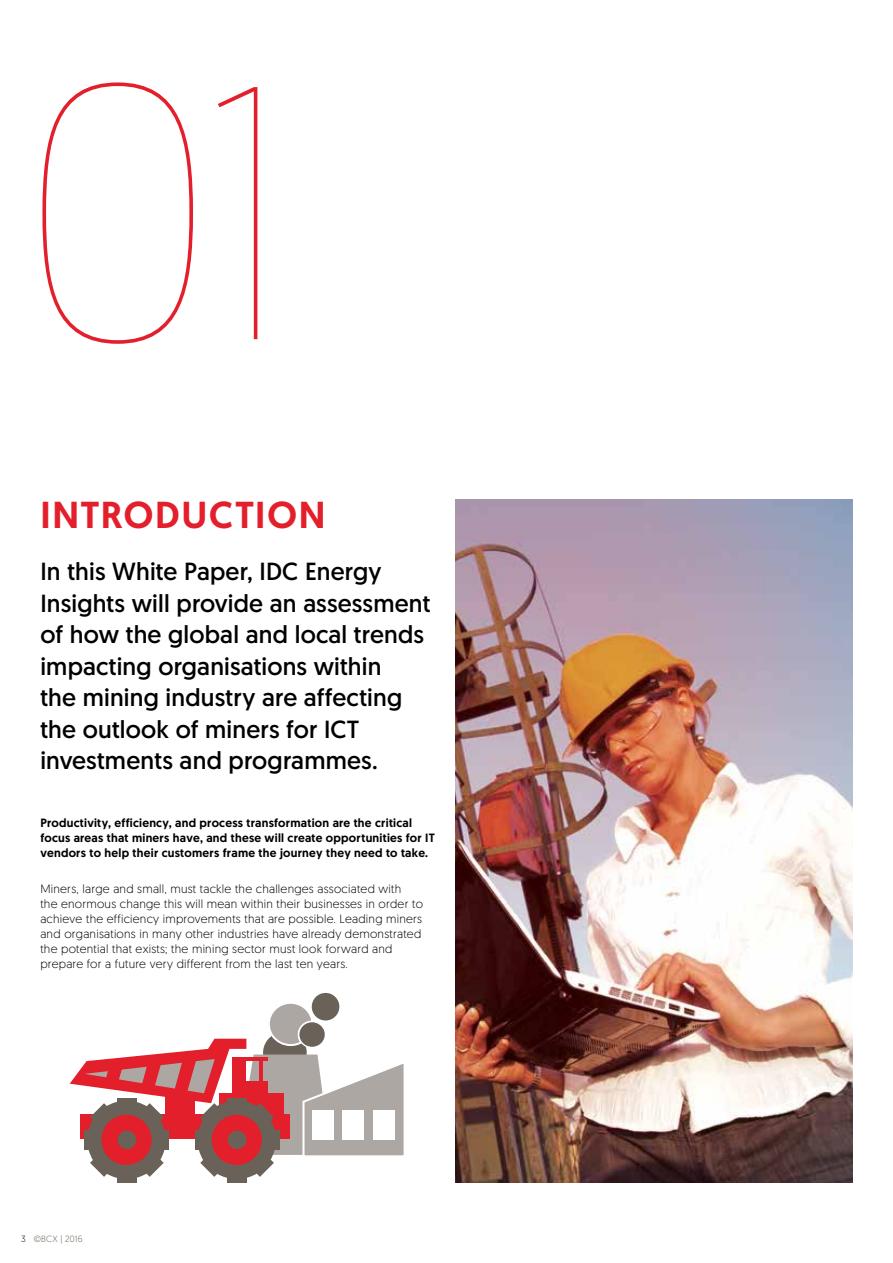
<style>
.page{position:relative;width:893px;height:1263px;background:#fff}
.page>*{position:absolute;margin:0;border:0;box-sizing:border-box;transform-origin:0 0}
.t1{font:100 360px "Geomanist";color:#e31f2b}
.t2{font:500 37.5px "Geomanist";letter-spacing:.045em;color:#e31f2b}
.t3{font:24.75px/31.5px "Geomanist";letter-spacing:.01em;color:#000}
.t4{font:300 12px/15px "Geomanist";letter-spacing:.02em;color:#000}
.t5{font:500 12px/15px "Geomanist";letter-spacing:.02em;color:#000}
.t6{font:300 9px "Geomanist";letter-spacing:.02em;color:#6a6258}
.s1{color:#000}
</style>
<div class="page">
<img style="left:455px;top:500px;width:398px;height:682px">
<div style="left:312px;top:993px;width:27px;height:27px;background:#6a6258;border-radius:50%"></div>
<div style="left:227px;top:1098px;width:20px;height:84px;background:#6a6258"></div>
<div style="left:117px;top:1098px;width:20px;height:84px;background:#6a6258"></div>
<svg style="left:70px;top:1001px;width:334px;height:176px"></svg>
<h1 class="t1" style="left:22px;top:-3px;width:272px">01</h1>
<h2 class="t2" style="left:40px;top:490px;width:287px">INTRODUCTION</h2>
<h3 class="t3" style="left:40px;top:555px;width:392px">In this White Paper, IDC Energy<br>Insights will provide an assessment of how the global and local trends impacting organisations within<br>the mining industry are affecting the outlook of miners for ICT investments and programmes.</h3>
<p class="t5" style="left:40px;top:815px;width:396px">Productivity, efficiency, and process transformation are the critical focus areas that miners have, and these will create opportunities for IT vendors to help their customers frame the journey they need to take.</p>
<p class="t4" style="left:40px;top:881px;width:384px">Miners, large and small, must tackle the challenges associated with<br>the enormous change this will mean within their businesses in order to achieve the efficiency improvements that are possible. Leading miners and organisations in many other industries have already demonstrated the potential that exists; the mining sector must look forward and prepare for a future very different from the last ten years.</p>
<p class="t6" style="left:21px;top:1233px;width:63px"><span class="s1">3</span> ©BCX | 2016</p>
</div>
